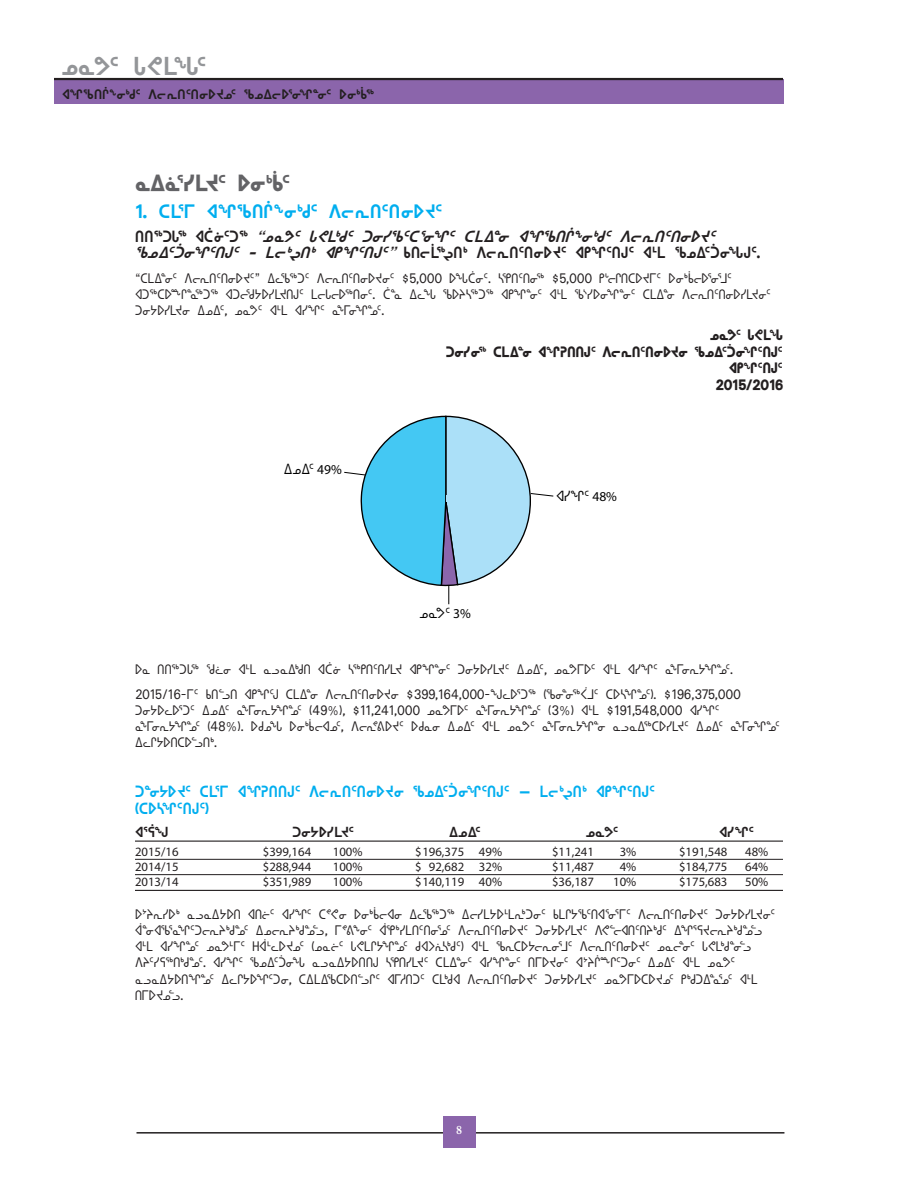
<style>
.page{position:relative;width:918px;height:1188px;background:#fff}
.page>*{position:absolute;margin:0;border:0;box-sizing:border-box;transform-origin:0 0}
.t1{font:24px "Naamajut Bd";letter-spacing:-.08em;color:#939598}
.t2{font:900 21px "Naamajut";color:#636366}
.t3{font:18px "Naamajut Bd";color:#00aeef}
.t4{font:15px "Naamajut Bd";color:#231f20;scale:.95 1}
.t5{font:15px/16.5px "Naamajut Bd";color:#00aeef;scale:.95 1}
.t6{font:15px "Naamajut Bd It";color:#231f20}
.t7{font:13.65px "Naamajut";color:#000}
.t8{font:900 13.5px/16.5px "Naamajut";color:#231f20;text-align:right;scale:.95 1}
.t9{font:13.5px "Naamajut Bd";color:#231f20}
.t10{font:12.75px/16.2px "Naamajut";color:#231f20;scale:.95 1}
.t11{font:12.75px "Myriad Pro";color:#231f20}
.t12{font:12.75px "Naamajut Bd";color:#231f20}
.t13{font:700 12.75px "Garamond";color:#fff}
.s1{font-family:"Naamajut Bd"}
.s2{font-family:"Naamajut Bd It"}
.s3{font-family:"Myriad Pro"}
</style>
<div class="page">
<div style="left:54px;top:79px;width:729px;height:25px;background:#8b65ab"></div>
<hr style="left:54px;top:78px;width:729px;height:2px;background:#231f20">
<hr style="left:136px;top:1132px;width:648px;height:2px;background:#231f20">
<div style="left:443px;top:1116px;width:33px;height:31px;background:#8b65ab"></div>
<hr style="left:135px;top:841px;width:648px;height:1px;background:#231f20">
<hr style="left:135px;top:859px;width:648px;height:1px;background:#231f20">
<hr style="left:135px;top:874px;width:648px;height:1px;background:#231f20">
<hr style="left:135px;top:890px;width:648px;height:1px;background:#231f20">
<svg style="left:344px;top:415px;width:210px;height:189px"></svg>
<h1 class="t1" style="left:62px;top:52px;width:146px">KNK5 Z?MZ5</h1>
<p class="t12" style="left:62px;top:87px;width:314px">XQCTŒ1I4F5 WOET5TISJK5 CKWOS3IQ8I5 SI4√6</p>
<h2 class="t2" style="left:135px;top:171px;width:157px">NWˆ3YMJ5 SI4√5</h2>
<h3 class="t3" style="left:135px;top:201px;width:309px">!. BM3U XQCTŒ1I4F5 WOET5TISJ5</h3>
<p class="t6" style="left:135px;top:228px;width:582px"><span class="s1">TT6GZ6 X∫•5G6</span> “KNK5 Z?M4F5 GIYC5B3IQ5 BMW8I XQCTŒ1I4F5 WOET5TISJ5</p>
<p class="t4" style="left:135px;top:244px;width:660px"><span class="s2">CKW5©IQ5TA5 - MO4LT4 XRQ5TA5”</span> VTOΜ6LT4 WOET5TISJ5 XRQ5TA5 X7M CKW5©IZA5.</p>
<p class="t10" style="left:135px;top:270px;width:671px">“BMW8I5 WOET5TISJ5” WMC6G5 WOET5TISJI5 ¢%,))) SZ∫I5. NET5TI6 ¢%,))) R[OQTBSJU5 SI4√OS3I3J5<br>XG6BS`Q8N6G6 XGOD/SYMJTA5 MOZOS6TI5. ∫8N WMZ CSPN6G6 XRQ8I5 X7M C{YSIQ8I5 BMW8I WOET5TISYMJI5<br>GI/SYMJI WKW5, KNK5 X7M XYQ5 N1UIQ8K5.</p>
<p class="t8" style="left:446px;top:328px;width:356px">KNK5 Z?MZ<br>GIYI6 BMW8I XQDTTA5 WOET5TISJI CKW5©IQ5TA5<br>XRQ5TA5<br>@)!%\@)!^</p>
<p class="t7" style="left:284px;top:462px;width:60px">WKW5 <span class="s3">49%</span></p>
<p class="t7" style="left:419px;top:605px;width:53px">KNK5 <span class="s3">3%</span></p>
<p class="t7" style="left:556px;top:489px;width:63px">XYQ5 <span class="s3">48%</span></p>
<p class="t10" style="left:135px;top:657px;width:639px;line-height:24.9px">SN TT6GZ6 D˜I X7M NLNW4FT X∫• N6RT5TYMJ XRQ8I5 GI/SYMJ5 WKW5, KNKUS5 X7M XYQ5 N1UIE/Q8K5. @)!%\!^-U5 VT9LT XRQ5A BMW8I WOET5TISJI ¢#((,!^$,)))-AMS3G6 GCI8I6ÙJ5 BSNQ8K5H. ¢!(^,#&amp;%,)))</p>
<p class="t10" style="left:135px;top:702px;width:680px">GI/SMS3G5 WKW5 N1UIE/Q8K5 G$(∞H, ¢!!,@$!,))) KNKUS5 N1UIE/Q8K5 G#∞H X7M ¢!(!,%$*,))) XYQ5<br>N1UIE/Q8K5 G$*∞H. SFKZ SI4√OXK5, WOE=FSJ5 SFNI WKW5 X7M KNK5 N1UIE/Q8I NLNW6BSYMJ5 WKW5 N1UIQ8K5<br>WMQ/STBS9LT4.</p>
<p class="t5" style="left:135px;top:784px;width:549px">G8I/SJ5 BM3U XQDTTA5 WOET5TISJI CKW5©IQ5TA5 — MO4LT4 XRQ5TA5<br>GBSNQ5TA5H</p>
<p class="t9" style="left:135px;top:825px;width:35px">X3ÇA</p>
<p class="t9" style="left:292px;top:825px;width:63px">GI/SYMJ5</p>
<p class="t9" style="left:449px;top:825px;width:33px">WKW5</p>
<p class="t9" style="left:586px;top:825px;width:34px">KNK5</p>
<p class="t9" style="left:719px;top:825px;width:36px">XYQ5</p>
<p class="t11" style="left:135px;top:847px;width:45px">2015/16</p>
<p class="t11" style="left:263px;top:847px;width:50px">$399,164</p>
<p class="t11" style="left:333px;top:847px;width:31px">100%</p>
<p class="t11" style="left:415px;top:847px;width:88px">$196,375 49%</p>
<p class="t11" style="left:552px;top:847px;width:43px">$11,241</p>
<p class="t11" style="left:620px;top:847px;width:18px">3%</p>
<p class="t11" style="left:679px;top:847px;width:50px">$191,548</p>
<p class="t11" style="left:745px;top:847px;width:25px">48%</p>
<p class="t11" style="left:135px;top:862px;width:45px">2014/15</p>
<p class="t11" style="left:263px;top:862px;width:50px">$288,944</p>
<p class="t11" style="left:333px;top:862px;width:31px">100%</p>
<p class="t11" style="left:415px;top:862px;width:88px">$ 92,682 32%</p>
<p class="t11" style="left:552px;top:862px;width:43px">$11,487</p>
<p class="t11" style="left:620px;top:862px;width:18px">4%</p>
<p class="t11" style="left:679px;top:862px;width:50px">$184,775</p>
<p class="t11" style="left:745px;top:862px;width:25px">64%</p>
<p class="t11" style="left:135px;top:877px;width:45px">2013/14</p>
<p class="t11" style="left:263px;top:877px;width:50px">$351,989</p>
<p class="t11" style="left:333px;top:877px;width:31px">100%</p>
<p class="t11" style="left:415px;top:877px;width:88px">$140,119 40%</p>
<p class="t11" style="left:552px;top:877px;width:43px">$36,187</p>
<p class="t11" style="left:613px;top:877px;width:25px">10%</p>
<p class="t11" style="left:679px;top:877px;width:50px">$175,683</p>
<p class="t11" style="left:745px;top:877px;width:25px">50%</p>
<p class="t10" style="left:135px;top:906px;width:675px">S0PEYS4 NLNW/ST XTØ5 XYQ5 B=?I SI4√OXI WMC6G6 WOYM/S7ME4GI5 VMQ/C5TX3I3U5 WOET5TISJ5 GI/SYMJI5 ≈8IXC3NQ5GOEP4F8K5 WKOEP4F8K9L, U=F1I5 ≈E4YMT5TI3K5 WOET5TISJ5 GI/SYMJ5 W?9OXT5TP4F5 WQ3CJOEP4F8K9L X7M XYQ8K5 KNK7U5 B≈7MSJK5 GKNØ5 Z?MQ/Q8K5 FXS‰N4F5H X7M CEBS/OEI3J5 WOET5TISJ5 KNO8I5 Z?M4F8I9L WP5YC6T4F8K5. XYQ5 CKW5©IZ NLNW/STTA NETYMJ5 BMW8I5 XYQ8I5 TUSJI5 X0PŒ`Q5GI5 WKW5 X7M KNK5<br>NLNW/STQ8K5 WMQ/SQ5GI, BWMWCBST9LQ5 XUHTG5 BM4FX WOET5TISJ5 GI/SYMJ5 KNKUSBSJK5 R4FGW8N3K5 X7M TUSJK9L.</p>
<p class="t13" style="left:456px;top:1122px;width:7px">8</p>
</div>
